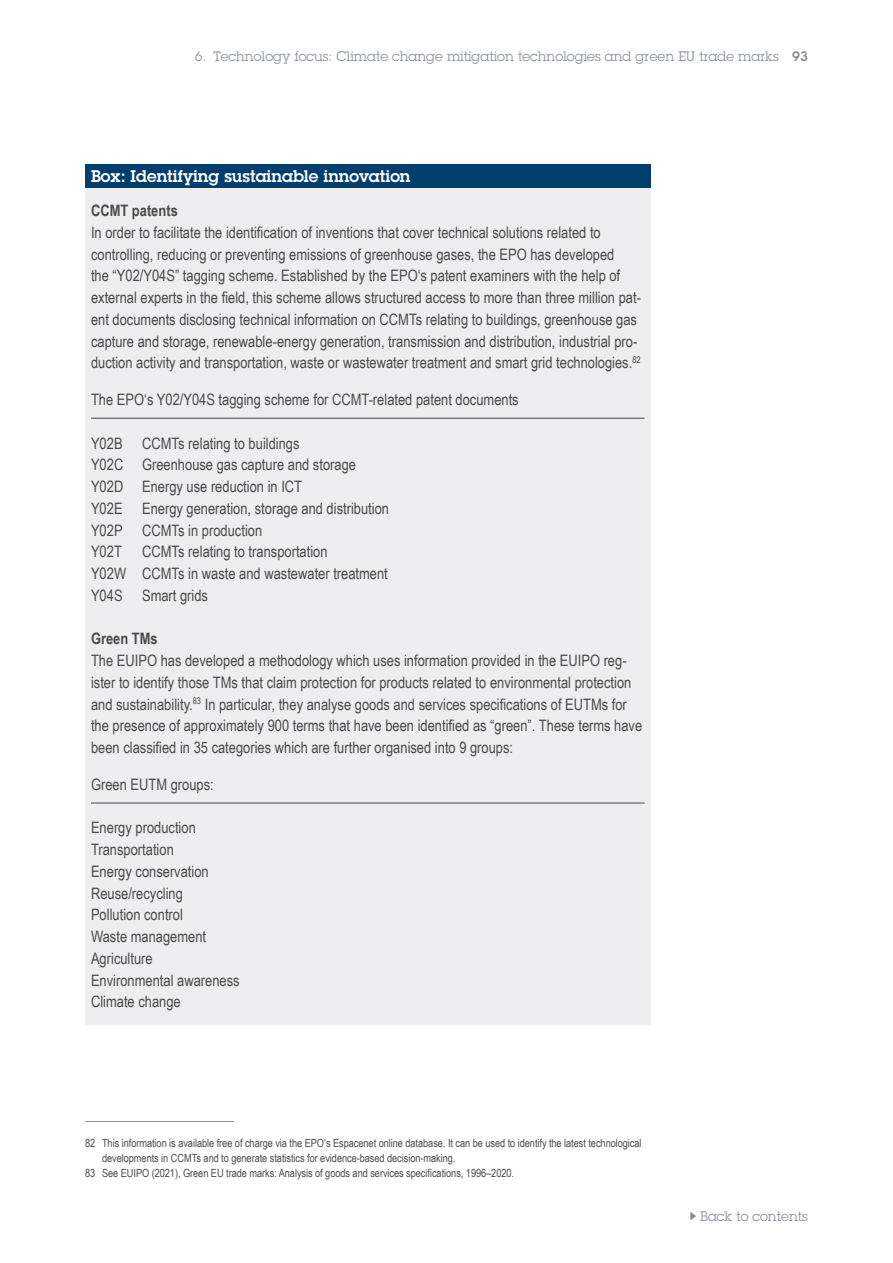
<style>
.page{position:relative;width:893px;height:1263px;background:#fff}
.page>*{position:absolute;margin:0;border:0;box-sizing:border-box;transform-origin:0 0}
._05-Box-Head{font:600 16.5px "Lubalin Graph Std";color:#fff}
._03-Table-Txt_norm{font:15.75px/21.8px "Arial Narrow";color:#4a4a49}
._03-Table-Txt_norm_p{font:15.75px "Arial Narrow";color:#4a4a49}
._03-Table-Txt_bold{font:700 15.75px "Arial Narrow";color:#4a4a49}
._05-Kolumentitel{font:13.5px "Lubalin Graph Std";color:#888f9a}
._05-Foot_Notes{font:11.25px/15px "Arial Narrow";letter-spacing:-.005em;color:#4a4a49}
.s1{font-weight:600}
</style>
<div class="page">
<svg style="left:690px;top:1212px;width:6px;height:8px"></svg>
<div style="left:85px;top:164px;width:566px;height:24px;background:#003e6e"></div>
<div style="left:85px;top:188px;width:566px;height:836px;background:#eeeef0"></div>
<hr style="left:91px;top:418px;width:554px;height:1px;background:#4a4a49">
<hr style="left:91px;top:803px;width:554px;height:1px;background:#4a4a49">
<hr style="left:85px;top:1121px;width:149px;height:1px;background:#888f9a">
<p class="_05-Kolumentitel" style="left:195px;top:47px;width:614px">6. Technology focus: Climate change mitigation technologies and green EU trade marks <span class="s1">93</span></p>
<p class="_05-Box-Head" style="left:91px;top:165px;width:321px">Box: Identifying sustainable innovation</p>
<p class="_03-Table-Txt_bold" style="left:91px;top:199px;width:88px">CCMT patents</p>
<p class="_03-Table-Txt_norm" style="left:91px;top:221px;width:551px">In order to facilitate the identification of inventions that cover technical solutions related to controlling, reducing or preventing emissions of greenhouse gases, the EPO has developed<br>the “Y02/Y04S” tagging scheme. Established by the EPO‘s patent examiners with the help of external experts in the field, this scheme allows structured access to more than three million pat&shy;ent documents disclosing technical information on CCMTs relating to buildings, greenhouse gas capture and storage, renewable-energy generation, transmission and distribution, industrial pro&shy;duction activity and transportation, waste or wastewater treatment and smart grid technologies.<sup>82</sup></p>
<p class="_03-Table-Txt_norm_p" style="left:91px;top:388px;width:429px">The EPO‘s Y02/Y04S tagging scheme for CCMT-related patent documents</p>
<p class="_03-Table-Txt_norm" style="left:91px;top:432px;width:210px">Y02B CCMTs relating to buildings</p>
<p class="_03-Table-Txt_norm" style="left:91px;top:453px;width:266px">Y02C Greenhouse gas capture and storage</p>
<p class="_03-Table-Txt_norm" style="left:91px;top:475px;width:213px">Y02D Energy use reduction in ICT</p>
<p class="_03-Table-Txt_norm" style="left:91px;top:497px;width:300px">Y02E Energy generation, storage and distribution</p>
<p class="_03-Table-Txt_norm" style="left:91px;top:519px;width:173px">Y02P CCMTs in production</p>
<p class="_03-Table-Txt_norm" style="left:91px;top:540px;width:32px">Y02T</p>
<p class="_03-Table-Txt_norm" style="left:142px;top:540px;width:187px">CCMTs relating to transportation</p>
<p class="_03-Table-Txt_norm" style="left:91px;top:562px;width:298px">Y02W CCMTs in waste and wastewater treatment</p>
<p class="_03-Table-Txt_norm" style="left:91px;top:584px;width:119px">Y04S Smart grids</p>
<p class="_03-Table-Txt_bold" style="left:91px;top:627px;width:68px">Green TMs</p>
<p class="_03-Table-Txt_norm" style="left:91px;top:649px;width:553px">The EUIPO has developed a methodology which uses information provided in the EUIPO reg&shy;ister to identify those TMs that claim protection for products related to environmental protection and sustainability.<sup>83</sup> In particular, they analyse goods and services specifications of EUTMs for the presence of approximately 900 terms that have been identified as “green”. These terms have been classified in 35 categories which are further organised into 9 groups:</p>
<p class="_03-Table-Txt_norm_p" style="left:91px;top:773px;width:124px">Green EUTM groups:</p>
<p class="_03-Table-Txt_norm" style="left:91px;top:816px;width:106px">Energy production</p>
<p class="_03-Table-Txt_norm" style="left:91px;top:838px;width:84px">Transportation</p>
<p class="_03-Table-Txt_norm" style="left:91px;top:860px;width:150px">Energy conservation<br>Reuse/recycling<br>Pollution control<br>Waste management<br>Agriculture<br>Environmental awareness<br>Climate change</p>
<p class="_05-Foot_Notes" style="left:102px;top:1135px;width:541px;text-indent:-17px">82 This information is available free of charge via the EPO‘s Espacenet online database. It can be used to identify the latest technological developments in CCMTs and to generate statistics for evidence-based decision-making.</p>
<p class="_05-Foot_Notes" style="left:85px;top:1165px;width:431px">83 See EUIPO (2021), Green EU trade marks: Analysis of goods and services specifications, 1996–2020.</p>
<p class="_05-Kolumentitel" style="left:700px;top:1207px;width:109px">Back to contents</p>
</div>
